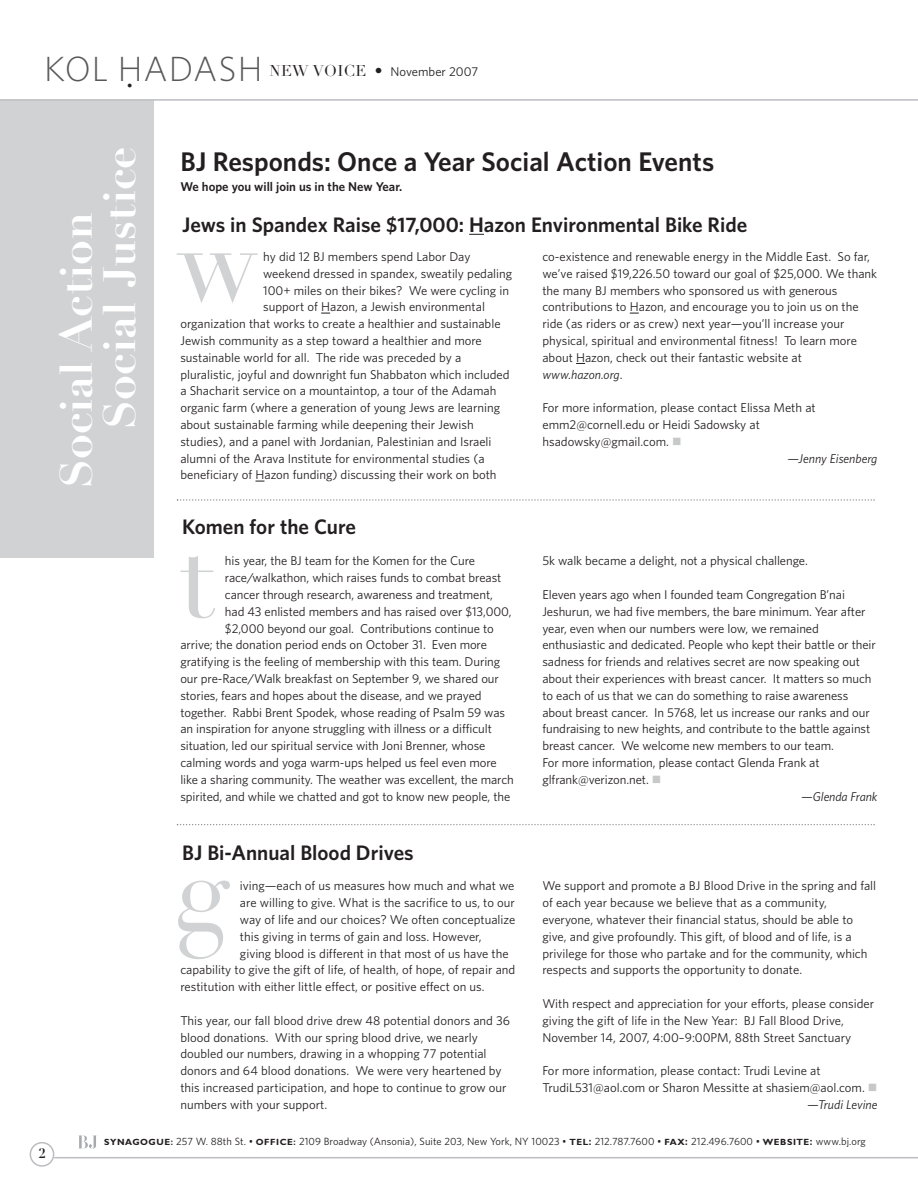
<style>
.page{position:relative;width:918px;height:1188px;background:#fff}
.page>*{position:absolute;margin:0;border:0;box-sizing:border-box;transform-origin:0 0}
.t1{font:108px "Didot LH";color:#d1d2d4}
.t2{font:700 44.55px "Didot LH";color:#fff}
.t3{font:300 35.1px "Whitney";letter-spacing:.03em;color:#57585a}
.t4{font:600 27px "Whitney";color:#231f20}
.t5{font:600 21px "Whitney";color:#231f20}
.t6{font:700 13.5px "Didot LH";color:#231f20}
.t7{font:12.75px/16.8px "Whitney";color:#231f20}
.t8{font:italic 12.75px "Whitney";color:#231f20}
.t9{font:600 12.75px "Whitney";color:#231f20}
.t10{font:10.5px "Whitney";letter-spacing:.005em;color:#231f20}
.s1{font-family:"Didot LH";font-weight:400;font-size:36px;color:#231f20}
.s2{font-family:"Didot LH";font-size:15.45px}
.s3{font-style:italic}
.s4{font-family:"Gill Sans";font-weight:700;font-size:9px}
.s5{font-weight:600;font-size:9px}
.s6{font-weight:600}
</style>
<div class="page">
<hr style="left:54px;top:1157px;width:864px;height:1px;background:#bcbdc0">
<div style="left:0;top:100px;width:153px;height:458px;background:#d1d2d4"></div>
<svg style="left:30px;top:1142px;width:24px;height:25px"></svg>
<hr style="left:0;top:99px;width:918px;height:2px;background:#bcbdc0">
<svg style="left:79px;top:1135px;width:18px;height:14px"></svg>
<svg style="left:177px;top:499px;width:698px;height:2px"></svg>
<svg style="left:177px;top:824px;width:698px;height:1px"></svg>
<svg style="left:469px;top:234px;width:15px;height:1px"></svg>
<h3 class="t3" style="left:44px;top:48px;width:220px">KOL H<span class="s1">.</span> ADASH</h3>
<p class="t7" style="left:269px;top:63px;width:210px"><span class="s2">NEW VOICE •</span> November 2007</p>
<h2 class="t2" style="left:103px;top:429px;width:284px;rotate:-90deg">Social Justice</h2>
<h3 class="t4" style="left:181px;top:146px;width:535px">BJ Responds: Once a Year Social Action Events</h3>
<p class="t9" style="left:181px;top:179px;width:223px">We hope you will join us in the New Year.</p>
<h2 class="t2" style="left:60px;top:488px;width:278px;rotate:-90deg">Social Action</h2>
<h3 class="t5" style="left:182px;top:212px;width:567px">Jews in Spandex Raise $17,000: Hazon Environmental Bike Ride</h3>
<p class="t7" style="left:263px;top:248px;width:209px">hy did 12 BJ members spend Labor Day</p>
<p class="t7" style="left:263px;top:265px;width:251px">weekend dressed in spandex, sweatily pedaling</p>
<p class="t7" style="left:263px;top:282px;width:247px">100+ miles on their bikes? We were cycling in</p>
<p class="t7" style="left:263px;top:299px;width:223px">support of Hazon, a Jewish environmental</p>
<p class="t7" style="left:180px;top:315px;width:322px">organization that works to create a healthier and sustainable</p>
<p class="t7" style="left:180px;top:332px;width:303px">Jewish community as a step toward a healthier and more</p>
<p class="t7" style="left:180px;top:349px;width:282px">sustainable world for all. The ride was preceded by a</p>
<p class="t7" style="left:180px;top:366px;width:331px">pluralistic, joyful and downright fun Shabbaton which included</p>
<p class="t7" style="left:180px;top:383px;width:318px">a Shacharit service on a mountaintop, a tour of the Adamah</p>
<p class="t7" style="left:180px;top:399px;width:321px">organic farm (where a generation of young Jews are learning</p>
<p class="t7" style="left:180px;top:416px;width:295px">about sustainable farming while deepening their Jewish</p>
<p class="t7" style="left:180px;top:433px;width:313px">studies), and a panel with Jordanian, Palestinian and Israeli</p>
<p class="t7" style="left:180px;top:450px;width:306px">alumni of the Arava Institute for environmental studies (a</p>
<p class="t7" style="left:180px;top:467px;width:318px">beneficiary of Hazon funding) discussing their work on both</p>
<p class="t7" style="left:542px;top:248px;width:336px">co-existence and renewable energy in the Middle East. So far, we’ve raised $19,226.50 toward our goal of $25,000. We thank the many BJ members who sponsored us with generous contributions to Hazon, and encourage you to join us on the ride (as riders or as crew) next year—you’ll increase your physical, spiritual and environmental fitness! To learn more about Hazon, check out their fantastic website at <span class="s3">www.hazon.org</span>.</p>
<p class="t7" style="left:542px;top:399px;width:275px">For more information, please contact Elissa Meth at emm2@cornell.edu or Heidi Sadowsky at hsadowsky@gmail.com.</p>
<p class="t8" style="left:788px;top:451px;width:91px">—Jenny Eisenberg</p>
<h1 class="t1" style="left:177px;top:223px;width:82px">w</h1>
<p class="t6" style="left:39px;top:1149px;width:9px">2</p>
<h3 class="t5" style="left:182px;top:515px;width:175px">Komen for the Cure</h3>
<h1 class="t1" style="left:179px;top:540px;width:37px">t</h1>
<p class="t7" style="left:225px;top:553px;width:252px">his year, the BJ team for the Komen for the Cure</p>
<p class="t7" style="left:225px;top:569px;width:278px">race/walkathon, which raises funds to combat breast</p>
<p class="t7" style="left:225px;top:586px;width:269px">cancer through research, awareness and treatment,</p>
<p class="t7" style="left:225px;top:603px;width:288px">had 43 enlisted members and has raised over $13,000,</p>
<p class="t7" style="left:225px;top:620px;width:270px">$2,000 beyond our goal. Contributions continue to</p>
<p class="t7" style="left:180px;top:637px;width:308px">arrive; the donation period ends on October 31. Even more</p>
<p class="t7" style="left:180px;top:653px;width:321px">gratifying is the feeling of membership with this team. During</p>
<p class="t7" style="left:180px;top:670px;width:320px">our pre-Race/Walk breakfast on September 9, we shared our</p>
<p class="t7" style="left:180px;top:687px;width:303px">stories, fears and hopes about the disease, and we prayed</p>
<p class="t7" style="left:180px;top:704px;width:326px">together. Rabbi Brent Spodek, whose reading of Psalm 59 was</p>
<p class="t7" style="left:180px;top:721px;width:313px">an inspiration for anyone struggling with illness or a difficult</p>
<p class="t7" style="left:180px;top:737px;width:307px">situation, led our spiritual service with Joni Brenner, whose</p>
<p class="t7" style="left:180px;top:754px;width:318px">calming words and yoga warm-ups helped us feel even more</p>
<p class="t7" style="left:180px;top:771px;width:335px">like a sharing community. The weather was excellent, the march</p>
<p class="t7" style="left:180px;top:788px;width:331px">spirited, and while we chatted and got to know new people, the</p>
<h3 class="t5" style="left:182px;top:840px;width:233px">BJ Bi-Annual Blood Drives</h3>
<h1 class="t1" style="left:173px;top:851px;width:58px">g</h1>
<p class="t7" style="left:240px;top:878px;width:276px">iving—each of us measures how much and what we</p>
<p class="t7" style="left:240px;top:894px;width:277px">are willing to give. What is the sacrifice to us, to our</p>
<p class="t7" style="left:240px;top:911px;width:277px">way of life and our choices? We often conceptualize</p>
<p class="t7" style="left:240px;top:928px;width:243px">this giving in terms of gain and loss. However,</p>
<p class="t7" style="left:240px;top:945px;width:270px">giving blood is different in that most of us have the</p>
<p class="t7" style="left:180px;top:962px;width:337px">capability to give the gift of life, of health, of hope, of repair and</p>
<p class="t7" style="left:180px;top:978px;width:306px">restitution with either little effect, or positive effect on us.</p>
<p class="t7" style="left:180px;top:1012px;width:331px">This year, our fall blood drive drew 48 potential donors and 36 blood donations. With our spring blood drive, we nearly doubled our numbers, drawing in a whopping 77 potential donors and 64 blood donations. We were very heartened by this increased participation, and hope to continue to grow our numbers with your support.</p>
<p class="t7" style="left:542px;top:553px;width:267px">5k walk became a delight, not a physical challenge.</p>
<p class="t7" style="left:542px;top:586px;width:335px">Eleven years ago when I founded team Congregation B’nai Jeshurun, we had five members, the bare minimum. Year after year, even when our numbers were low, we remained enthusiastic and dedicated. People who kept their battle or their sadness for friends and relatives secret are now speaking out about their experiences with breast cancer. It matters so much to each of us that we can do something to raise awareness about breast cancer. In 5768, let us increase our ranks and our fundraising to new heights, and contribute to the battle against breast cancer. We welcome new members to our team.<br>For more information, please contact Glenda Frank at glfrank@verizon.net.</p>
<p class="t8" style="left:801px;top:789px;width:78px">—Glenda Frank</p>
<p class="t7" style="left:542px;top:878px;width:335px">We support and promote a BJ Blood Drive in the spring and fall of each year because we believe that as a community, everyone, whatever their financial status, should be able to give, and give profoundly. This gift, of blood and of life, is a privilege for those who partake and for the community, which respects and supports the opportunity to donate.</p>
<p class="t7" style="left:542px;top:995px;width:333px">With respect and appreciation for your efforts, please consider giving the gift of life in the New Year: BJ Fall Blood Drive,<br>November 14, 2007, 4:00–9:00PM, 88th Street Sanctuary</p>
<p class="t7" style="left:542px;top:1062px;width:324px">For more information, please contact: Trudi Levine at<br>TrudiL531@aol.com or Sharon Messitte at shasiem@aol.com.</p>
<p class="t8" style="left:807px;top:1097px;width:72px">—Trudi Levine</p>
<p class="t10" style="left:104px;top:1135px;width:763px"><span class="s4">SYNAGOGUE</span><span class="s5">:</span> 257 W. 88th St. • <span class="s4">OFFICE</span><span class="s5">:</span> 2109 Broadway (Ansonia), Suite 203, New York, NY 10023 • <span class="s4">TEL</span><span class="s6">:</span> 212.787.7600 • <span class="s4">FAX</span><span class="s6">:</span> 212.496.7600 • <span class="s4">WEBSITE</span><span class="s6">:</span> www.bj.org</p>
</div>
